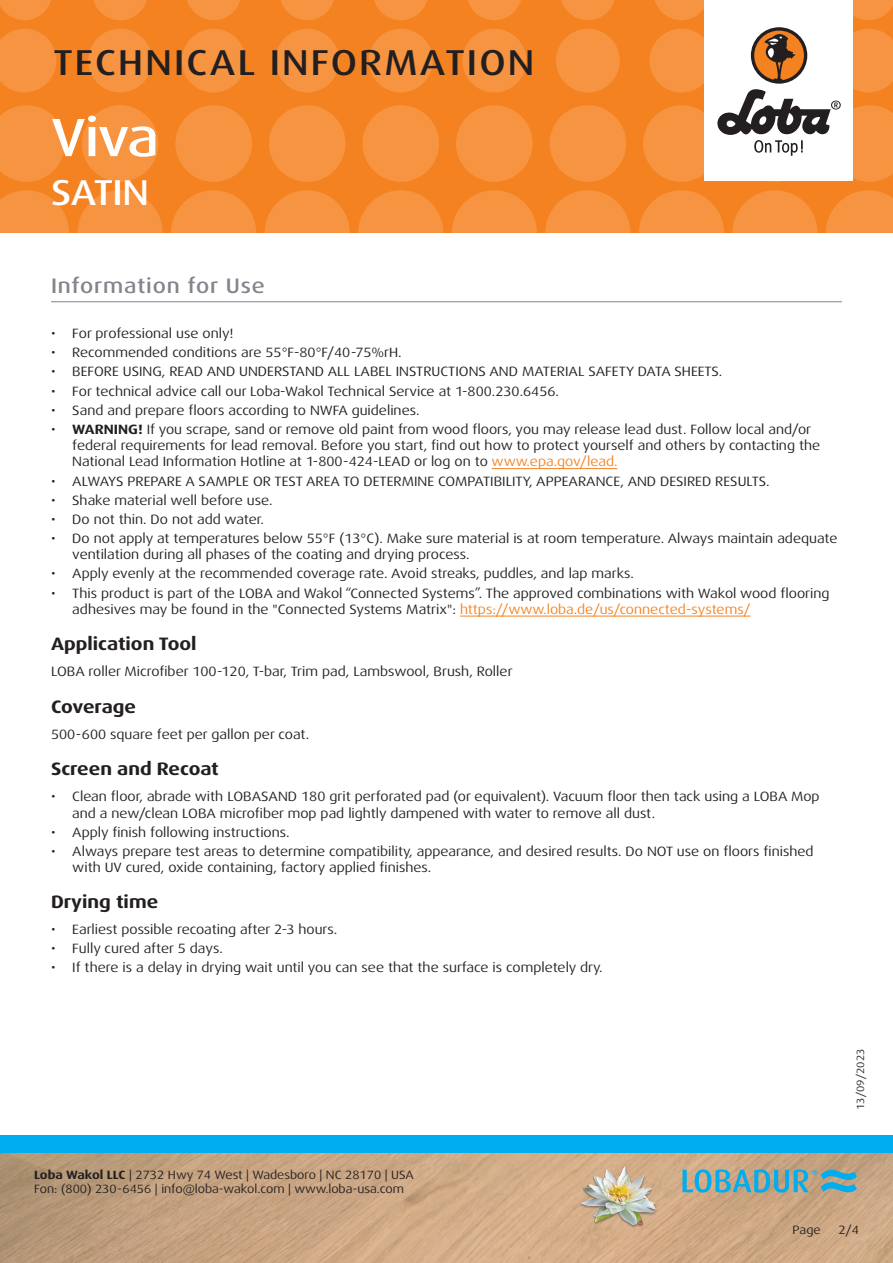
<style>
.page{position:relative;width:893px;height:1263px;background:#fff}
.page>*{position:absolute;margin:0;border:0;box-sizing:border-box;transform-origin:0 0}
.t1{font:500 expanded 54px "Dax Pro";color:#fff}
.t2{font:500 expanded 36px "Dax Pro";letter-spacing:.06em;color:#231f20}
.t3{font:500 expanded 36px "Dax Pro";letter-spacing:-.015em;color:#fff}
.Titel_grau{font:500 expanded 21px "Dax Pro";letter-spacing:.04em;color:#82858b}
.t4{font:700 expanded 18px "Dax Pro";color:#231f20}
.Text{font:expanded 13.5px/16.2px "Dax Pro";color:#231f20}
.t5{font:expanded 12px/14.4px "Dax Pro";color:#231f20}
.t6{font:expanded 10.5px "Dax Pro";color:#231f20}
.s1{font-weight:700}
.s2{color:#f58220}
</style>
<div class="page">
<div style="left:0;top:0;width:893px;height:233px;background:#f58220"></div>
<svg style="left:0;top:190px;width:69px;height:43px"></svg>
<svg style="left:78px;top:190px;width:85px;height:85px;fill:#f69441"></svg>
<svg style="left:171px;top:190px;width:85px;height:85px;fill:#f69441"></svg>
<svg style="left:265px;top:190px;width:85px;height:85px;fill:#f69441"></svg>
<svg style="left:358px;top:190px;width:85px;height:85px;fill:#f69441"></svg>
<svg style="left:545px;top:190px;width:85px;height:85px;fill:#f69441"></svg>
<svg style="left:452px;top:190px;width:85px;height:85px;fill:#f69441"></svg>
<svg style="left:732px;top:190px;width:85px;height:85px;fill:#f69441"></svg>
<svg style="left:639px;top:190px;width:85px;height:85px;fill:#f69441"></svg>
<svg style="left:826px;top:190px;width:67px;height:43px"></svg>
<svg style="left:0;top:105px;width:65px;height:77px"></svg>
<svg style="left:82px;top:105px;width:76px;height:77px"></svg>
<svg style="left:175px;top:105px;width:77px;height:77px"></svg>
<svg style="left:269px;top:105px;width:76px;height:77px"></svg>
<svg style="left:456px;top:105px;width:77px;height:77px"></svg>
<svg style="left:362px;top:105px;width:77px;height:77px"></svg>
<svg style="left:550px;top:105px;width:76px;height:77px"></svg>
<svg style="left:0;top:29px;width:56px;height:63px"></svg>
<svg style="left:182px;top:29px;width:64px;height:63px"></svg>
<svg style="left:88px;top:29px;width:64px;height:63px"></svg>
<svg style="left:275px;top:29px;width:64px;height:63px"></svg>
<svg style="left:462px;top:29px;width:64px;height:63px"></svg>
<svg style="left:369px;top:29px;width:64px;height:63px"></svg>
<svg style="left:556px;top:29px;width:64px;height:63px"></svg>
<svg style="left:0;top:0;width:51px;height:20px"></svg>
<svg style="left:187px;top:0;width:53px;height:20px"></svg>
<svg style="left:468px;top:0;width:53px;height:20px"></svg>
<svg style="left:655px;top:0;width:49px;height:20px"></svg>
<svg style="left:93px;top:0;width:54px;height:20px"></svg>
<svg style="left:374px;top:0;width:54px;height:20px"></svg>
<svg style="left:281px;top:0;width:53px;height:20px"></svg>
<svg style="left:561px;top:0;width:54px;height:20px"></svg>
<svg style="left:853px;top:0;width:40px;height:20px"></svg>
<img style="left:0;top:1152px;width:893px;height:111px">
<div style="left:0;top:1135px;width:893px;height:17px;background:#00aeef"></div>
<div style="left:704px;top:0;width:149px;height:181px;background:#fff"></div>
<svg style="left:643px;top:29px;width:250px;height:153px"></svg>
<img style="left:578px;top:1161px;width:82px;height:81px">
<svg style="left:682px;top:1169px;width:175px;height:24px"></svg>
<hr style="left:492px;top:468px;width:125px;height:1px;background:#f58220">
<hr style="left:460px;top:616px;width:290px;height:1px;background:#f58220">
<hr style="left:51px;top:301px;width:791px;height:1px;background:#82858b">
<h2 class="t2" style="left:53px;top:40px;width:483px">TECHNICAL INFORMATION</h2>
<p class="t1" style="left:51px;top:103px;width:109px">Viva</p>
<h2 class="t3" style="left:51px;top:169px;width:99px">SATIN</h2>
<p class="Titel_grau" style="left:51px;top:272px;width:215px">Information for Use</p>
<p class="Text" style="left:51px;top:325px;width:184px">• For professional use only!</p>
<p class="Text" style="left:51px;top:345px;width:352px">• Recommended conditions are 55°F-80°F/40-75%rH.</p>
<p class="Text" style="left:51px;top:364px;width:673px">• BEFORE USING, READ AND UNDERSTAND ALL LABEL INSTRUCTIONS AND MATERIAL SAFETY DATA SHEETS.</p>
<p class="Text" style="left:51px;top:383px;width:509px">• For technical advice call our Loba-Wakol Technical Service at 1-800.230.6456.</p>
<p class="Text" style="left:51px;top:402px;width:370px">• Sand and prepare floors according to NWFA guidelines.</p>
<p class="Text" style="left:72px;top:421px;width:749px;text-indent:-21px">• <span class="s1">WARNING!</span> If you scrape, sand or remove old paint from wood floors, you may release lead dust. Follow local and/or federal requirements for lead removal. Before you start, find out how to protect yourself and others by contacting the<br>National Lead Information Hotline at 1-800-424-LEAD or log on to <span class="s2">www.epa.gov/lead.</span></p>
<p class="Text" style="left:51px;top:473px;width:720px">• ALWAYS PREPARE A SAMPLE OR TEST AREA TO DETERMINE COMPATIBILITY, APPEARANCE, AND DESIRED RESULTS.</p>
<p class="Text" style="left:51px;top:492px;width:223px">• Shake material well before use.</p>
<p class="Text" style="left:51px;top:511px;width:215px">• Do not thin. Do not add water.</p>
<p class="Text" style="left:72px;top:530px;width:767px;text-indent:-21px">• Do not apply at temperatures below 55°F (13°C). Make sure material is at room temperature. Always maintain adequate ventilation during all phases of the coating and drying process.</p>
<p class="Text" style="left:51px;top:566px;width:584px">• Apply evenly at the recommended coverage rate. Avoid streaks, puddles, and lap marks.</p>
<p class="Text" style="left:72px;top:585px;width:759px;text-indent:-21px">• This product is part of the LOBA and Wakol “Connected Systems”. The approved combinations with Wakol wood flooring adhesives may be found in the "Connected Systems Matrix": <span class="s2">https://www.loba.de/us/connected-systems/</span></p>
<p class="t4" style="left:51px;top:632px;width:147px">Application Tool</p>
<p class="Text" style="left:51px;top:663px;width:463px">LOBA roller Microfiber 100-120, T-bar, Trim pad, Lambswool, Brush, Roller</p>
<p class="t4" style="left:51px;top:695px;width:87px">Coverage</p>
<p class="Text" style="left:51px;top:726px;width:260px">500-600 square feet per gallon per coat.</p>
<p class="t4" style="left:51px;top:757px;width:169px">Screen and Recoat</p>
<p class="Text" style="left:72px;top:789px;width:749px;text-indent:-21px">• Clean floor, abrade with LOBASAND 180 grit perforated pad (or equivalent). Vacuum floor then tack using a LOBA Mop and a new/clean LOBA microfiber mop pad lightly dampened with water to remove all dust.</p>
<p class="Text" style="left:51px;top:824px;width:240px">• Apply finish following instructions.</p>
<p class="Text" style="left:72px;top:843px;width:743px;text-indent:-21px">• Always prepare test areas to determine compatibility, appearance, and desired results. Do NOT use on floors finished with UV cured, oxide containing, factory applied finishes.</p>
<p class="t4" style="left:51px;top:890px;width:109px">Drying time</p>
<p class="Text" style="left:51px;top:921px;width:288px">• Earliest possible recoating after 2-3 hours.</p>
<p class="Text" style="left:51px;top:940px;width:173px">• Fully cured after 5 days.</p>
<p class="Text" style="left:51px;top:959px;width:553px">• If there is a delay in drying wait until you can see that the surface is completely dry.</p>
<p class="t5" style="left:34px;top:1167px;width:381px"><span class="s1">Loba Wakol LLC</span> | 2732 Hwy 74 West | Wadesboro | NC 28170 | USA<br>Fon: (800) 230-6456 | info@loba-wakol.com | www.loba-usa.com</p>
<p class="t6" style="left:854px;top:1110px;width:63px;rotate:-90deg">13/09/2023</p>
<p class="t5" style="left:793px;top:1223px;width:30px">Page</p>
<p class="t5" style="left:838px;top:1223px;width:22px">2/4</p>
</div>
